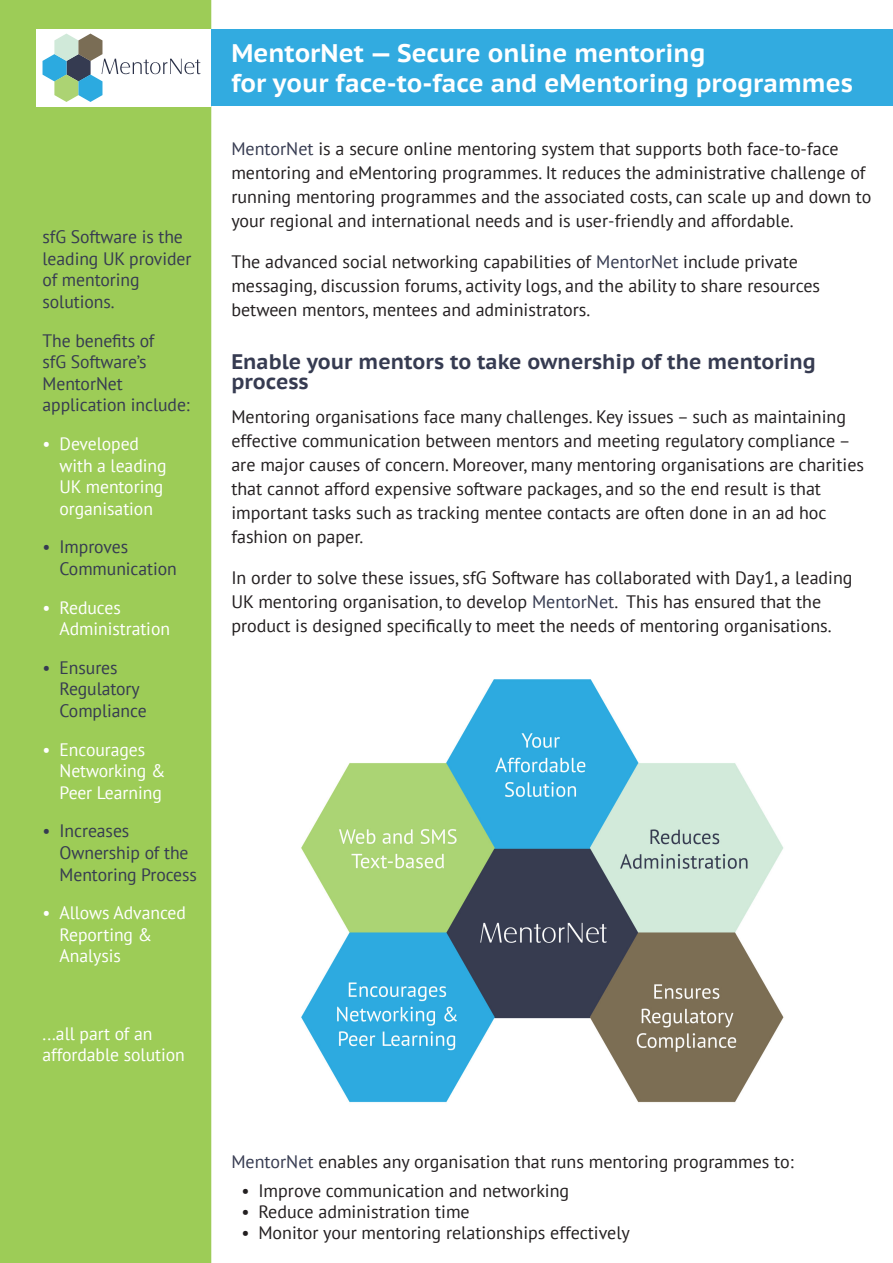
<style>
.page{position:relative;width:893px;height:1263px;background:#fff}
.page>*{position:absolute;margin:0;border:0;box-sizing:border-box;transform-origin:0 0}
.t1{font:700 25.35px "PT Sans Caption";color:#fff}
.Paragraph_Style_1{font:700 21px/19.5px "PT Sans Caption";color:#363b51}
.Paragraph_Style_1-2{font:18px/24px "PT Sans";color:#231f20}
.Paragraph_Style_1-3{font:18px/21.6px "PT Sans";letter-spacing:-.005em;color:#363b51}
.Paragraph_Style_1-4{font:18px/21.6px "PT Sans";letter-spacing:-.005em;color:#fff}
.s1{color:#363b51}
</style>
<div class="page">
<div style="left:0;top:0;width:211px;height:1263px;background:#9dcc57"></div>
<div style="left:185px;top:29px;width:708px;height:77px;background:#32abe0"></div>
<div style="left:37px;top:29px;width:174px;height:77px;background:#fff"></div>
<svg style="left:43px;top:34px;width:157px;height:68px"></svg>
<img style="left:301px;top:679px;width:483px;height:424px">
<p class="Paragraph_Style_1-3" style="left:43px;top:226px;width:150px">sfG Software is the leading UK provider of mentoring solutions.</p>
<p class="Paragraph_Style_1-3" style="left:43px;top:329px;width:149px">The benefits of<br>sfG Software’s<br>MentorNet application include:</p>
<p class="Paragraph_Style_1-4" style="left:60px;top:432px;width:109px;text-indent:-17px">• Developed with a leading<br>UK mentoring organisation</p>
<p class="Paragraph_Style_1-3" style="left:60px;top:536px;width:119px;text-indent:-17px">• Improves<br>Communication</p>
<p class="Paragraph_Style_1-4" style="left:60px;top:596px;width:112px;text-indent:-17px">• Reduces<br>Administration</p>
<p class="Paragraph_Style_1-3" style="left:60px;top:656px;width:89px;text-indent:-17px">• Ensures<br>Regulatory<br>Compliance</p>
<p class="Paragraph_Style_1-4" style="left:60px;top:738px;width:107px;text-indent:-17px">• Encourages<br>Networking &amp;<br>Peer Learning</p>
<p class="Paragraph_Style_1-3" style="left:60px;top:820px;width:139px;text-indent:-17px">• Increases<br>Ownership of the<br>Mentoring Process</p>
<p class="Paragraph_Style_1-4" style="left:60px;top:902px;width:128px;text-indent:-17px">• Allows Advanced<br>Reporting &amp;<br>Analysis</p>
<p class="Paragraph_Style_1-4" style="left:43px;top:1022px;width:144px">...all part of an affordable solution</p>
<p class="t1" style="left:231px;top:36px;width:476px">MentorNet — Secure online mentoring</p>
<p class="t1" style="left:231px;top:67px;width:623px">for your face-to-face and eMentoring programmes</p>
<p class="Paragraph_Style_1-2" style="left:231px;top:136px;width:642px"><span class="s1">MentorNet</span> is a secure online mentoring system that supports both face-to-face mentoring and eMentoring programmes. It reduces the administrative challenge of running mentoring programmes and the associated costs, can scale up and down to your regional and international needs and is user-friendly and affordable.</p>
<p class="Paragraph_Style_1-2" style="left:231px;top:249px;width:590px">The advanced social networking capabilities of <span class="s1">MentorNet</span> include private messaging, discussion forums, activity logs, and the ability to share resources between mentors, mentees and administrators.</p>
<p class="Paragraph_Style_1" style="left:231px;top:352px;width:586px">Enable your mentors to take ownership of the mentoring process</p>
<p class="Paragraph_Style_1-2" style="left:231px;top:405px;width:634px">Mentoring organisations face many challenges. Key issues – such as maintaining effective communication between mentors and meeting regulatory compliance – are major causes of concern. Moreover, many mentoring organisations are charities that cannot afford expensive software packages, and so the end result is that important tasks such as tracking mentee contacts are often done in an ad hoc fashion on paper.</p>
<p class="Paragraph_Style_1-2" style="left:231px;top:566px;width:623px">In order to solve these issues, sfG Software has collaborated with Day1, a leading<br>UK mentoring organisation, to develop <span class="s1">MentorNet</span>. This has ensured that the product is designed specifically to meet the needs of mentoring organisations.</p>
<p class="Paragraph_Style_1-2" style="left:231px;top:1149px;width:564px"><span class="s1">MentorNet</span> enables any organisation that runs mentoring programmes to:</p>
<p class="Paragraph_Style_1-2" style="left:241px;top:1178px;width:329px">• Improve communication and networking</p>
<p class="Paragraph_Style_1-2" style="left:241px;top:1199px;width:230px">• Reduce administration time</p>
<p class="Paragraph_Style_1-2" style="left:241px;top:1220px;width:390px">• Monitor your mentoring relationships effectively</p>
</div>
